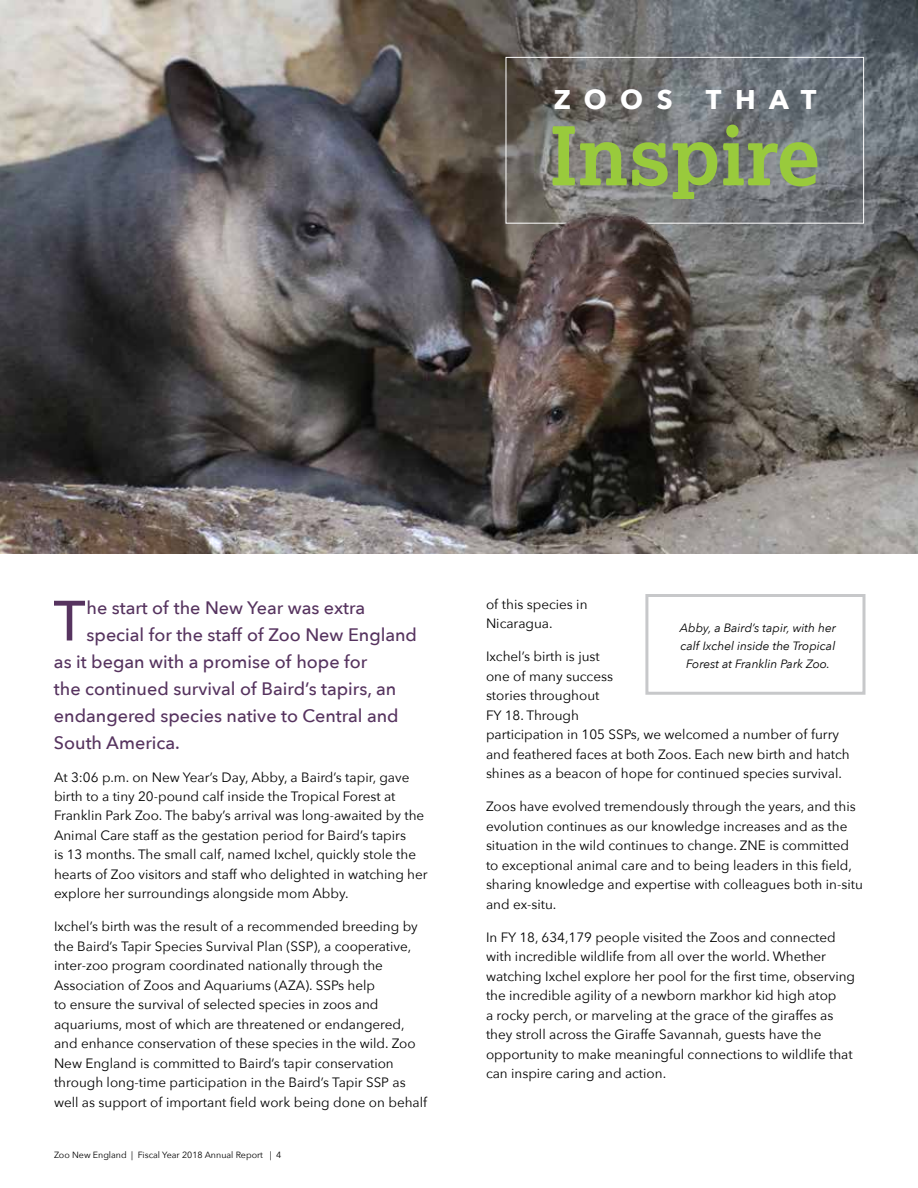
<style>
.page{position:relative;width:918px;height:1188px;background:#fff}
.page>*{position:absolute;margin:0;border:0;box-sizing:border-box;transform-origin:0 0}
.t1{font:700 81px "Lexia";color:#99ca3c}
.t2{font:500 56.1px "Avenir Next";color:#56335f}
.t3{font:700 27px "Avenir Next";letter-spacing:.5em;color:#fff}
.t4{font:500 18px "Avenir Next";color:#56335f}
.t5{font:13.5px/19.5px "Avenir Next";color:#000}
.t6{font:italic 12px/18px "Avenir Next";color:#000;text-align:center}
.t7{font:9px "Avenir Next";color:#000}
</style>
<div class="page">
<img style="left:0;top:0;width:918px;height:554px">
<div style="left:506px;top:57px;width:358px;height:167px;border:1px solid #fff"></div>
<div style="left:645px;top:594px;width:221px;height:101px;border:3px solid #c7c8ca"></div>
<img style="left:486px;top:197px;width:220px;height:67px">
<h3 class="t3" style="left:554px;top:76px;width:264px">ZOOS THAT</h3>
<h1 class="t1" style="left:549px;top:105px;width:272px">Inspire</h1>
<h2 class="t2" style="left:54px;top:573px;width:33px">T</h2>
<h3 class="t4" style="left:87px;top:592px;width:280px">he start of the New Year was extra</h3>
<h3 class="t4" style="left:87px;top:619px;width:332px">special for the staff of Zoo New England</h3>
<h3 class="t4" style="left:54px;top:646px;width:315px">as it began with a promise of hope for</h3>
<h3 class="t4" style="left:54px;top:673px;width:344px">the continued survival of Baird’s tapirs, an</h3>
<h3 class="t4" style="left:54px;top:700px;width:346px">endangered species native to Central and</h3>
<h3 class="t4" style="left:54px;top:727px;width:127px">South America.</h3>
<p class="t5" style="left:54px;top:766px;width:375px">At 3:06 p.m. on New Year’s Day, Abby, a Baird’s tapir, gave birth to a tiny 20-pound calf inside the Tropical Forest at Franklin Park Zoo. The baby’s arrival was long-awaited by the Animal Care staff as the gestation period for Baird’s tapirs<br>is 13 months. The small calf, named Ixchel, quickly stole the hearts of Zoo visitors and staff who delighted in watching her explore her surroundings alongside mom Abby.</p>
<p class="t5" style="left:54px;top:916px;width:375px">Ixchel’s birth was the result of a recommended breeding by the Baird’s Tapir Species Survival Plan (SSP), a cooperative, inter-zoo program coordinated nationally through the Association of Zoos and Aquariums (AZA). SSPs help<br>to ensure the survival of selected species in zoos and aquariums, most of which are threatened or endangered, and enhance conservation of these species in the wild. Zoo New England is committed to Baird’s tapir conservation through long-time participation in the Baird’s Tapir SSP as well as support of important field work being done on behalf</p>
<p class="t7" style="left:54px;top:1147px;width:229px">Zoo New England | Fiscal Year 2018 Annual Report | 4</p>
<p class="t5" style="left:486px;top:594px;width:103px">of this species in<br>Nicaragua.</p>
<p class="t5" style="left:486px;top:646px;width:365px">Ixchel’s birth is just<br>one of many success<br>stories throughout<br>FY 18. Through<br>participation in 105 SSPs, we welcomed a number of furry and feathered faces at both Zoos. Each new birth and hatch shines as a beacon of hope for continued species survival.</p>
<p class="t5" style="left:486px;top:796px;width:378px">Zoos have evolved tremendously through the years, and this evolution continues as our knowledge increases and as the situation in the wild continues to change. ZNE is committed to exceptional animal care and to being leaders in this field, sharing knowledge and expertise with colleagues both in-situ and ex-situ.</p>
<p class="t5" style="left:486px;top:927px;width:371px">In FY 18, 634,179 people visited the Zoos and connected with incredible wildlife from all over the world. Whether watching Ixchel explore her pool for the first time, observing the incredible agility of a newborn markhor kid high atop<br>a rocky perch, or marveling at the grace of the giraffes as they stroll across the Giraffe Savannah, guests have the opportunity to make meaningful connections to wildlife that can inspire caring and action.</p>
<p class="t6" style="left:680px;top:619px;width:158px">Abby, a Baird’s tapir, with her calf Ixchel inside the Tropical<br>Forest at Franklin Park Zoo.</p>
</div>
